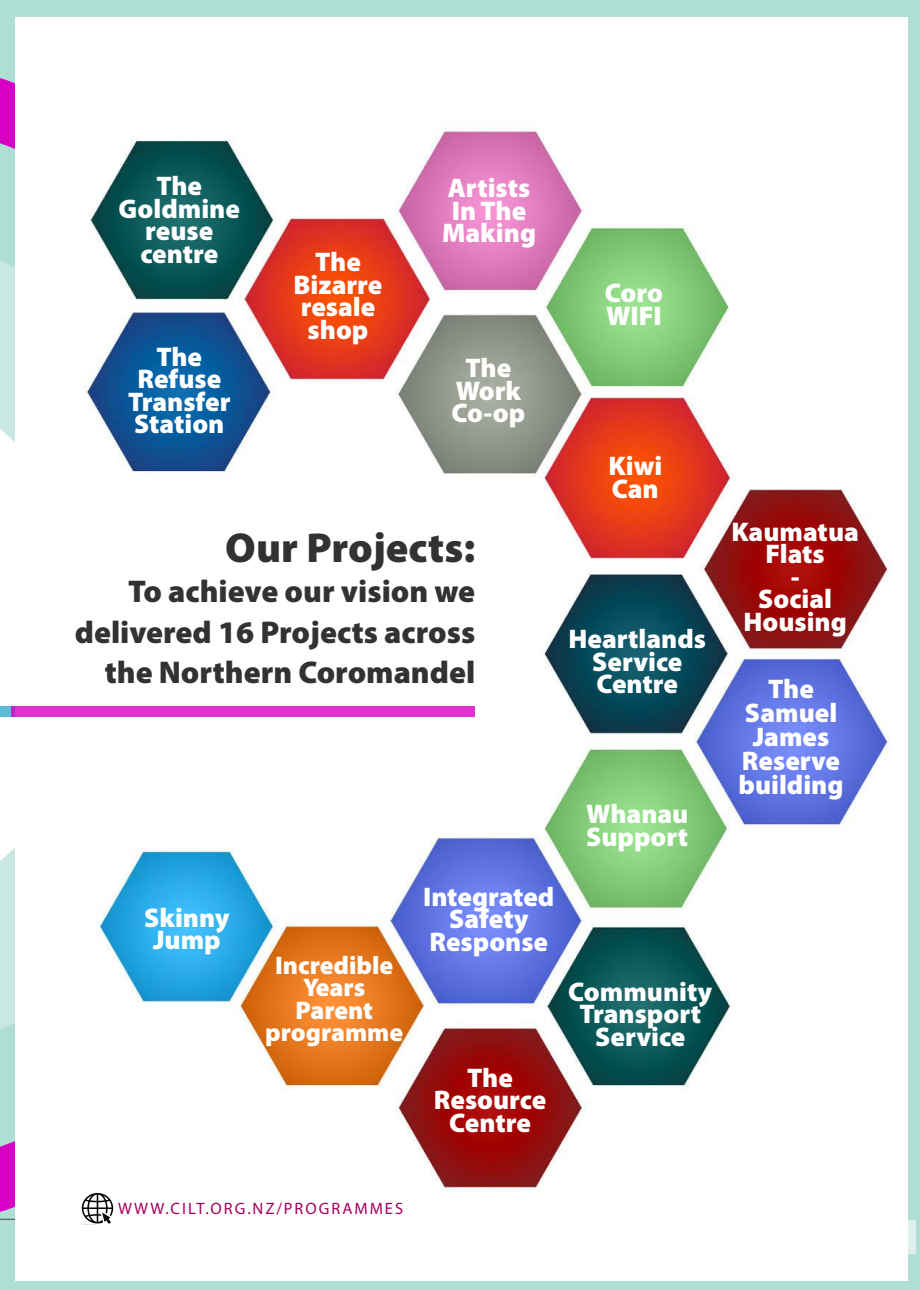
<style>
.page{position:relative;width:920px;height:1290px;background:#afded4}
.page>*{position:absolute;margin:0;border:0;box-sizing:border-box;transform-origin:0 0}
.Tabellenkopfzeile{font:900 42px "Myriad Pro";color:#333233}
.Tabellenkopfzeile-2{font:900 31.5px/40.5px "Myriad Pro";color:#333233;text-align:right}
.Tabellenkopfzeile-3{font:900 27px/22.5px "Myriad Pro";color:#fff}
.Tabellenkopfzeile-4{font:900 25.5px "Myriad Pro";color:#fff}
.sub_heading{font:16.5px "Myriad Pro";letter-spacing:.12em;color:#a2005f}
</style>
<div class="page">
<svg style="left:0;top:49px;width:15px;height:1192px"></svg>
<div style="left:0;top:706px;width:20px;height:10px;background:#5bbcd7"></div>
<div style="left:657px;top:1221px;width:258px;height:33px;background:#dff1ed"></div>
<svg style="left:0;top:1219px;width:14px;height:1px"></svg>
<hr style="left:14px;top:1219px;width:829px;height:1px;background:#333233">
<img style="left:15px;top:18px;width:893px;height:1263px">
<img style="left:80px;top:1193px;width:36px;height:31px">
<div style="left:12px;top:706px;width:463px;height:10px;background:#de31d0"></div>
<p class="Tabellenkopfzeile-3" style="left:156px;top:174px;width:47px">The</p>
<p class="Tabellenkopfzeile-3" style="left:119px;top:197px;width:123px">Goldmine</p>
<p class="Tabellenkopfzeile-3" style="left:145px;top:219px;width:70px">reuse</p>
<p class="Tabellenkopfzeile-3" style="left:140px;top:241px;width:79px">centre</p>
<p class="Tabellenkopfzeile-3" style="left:156px;top:344px;width:47px">The</p>
<p class="Tabellenkopfzeile-3" style="left:137px;top:367px;width:85px">Refuse</p>
<p class="Tabellenkopfzeile-3" style="left:128px;top:389px;width:104px">Transfer</p>
<p class="Tabellenkopfzeile-3" style="left:134px;top:412px;width:92px">Station</p>
<p class="Tabellenkopfzeile-3" style="left:315px;top:250px;width:47px">The</p>
<p class="Tabellenkopfzeile-3" style="left:294px;top:272px;width:90px">Bizarre</p>
<p class="Tabellenkopfzeile-3" style="left:301px;top:295px;width:76px">resale shop</p>
<p class="Tabellenkopfzeile-3" style="left:448px;top:176px;width:84px">Artists</p>
<p class="Tabellenkopfzeile-3" style="left:452px;top:198px;width:76px">In The</p>
<p class="Tabellenkopfzeile-3" style="left:442px;top:221px;width:95px">Making</p>
<p class="Tabellenkopfzeile-3" style="left:465px;top:356px;width:47px">The</p>
<p class="Tabellenkopfzeile-3" style="left:456px;top:378px;width:67px">Work</p>
<p class="Tabellenkopfzeile-3" style="left:452px;top:401px;width:75px">Co-op</p>
<p class="Tabellenkopfzeile" style="left:225px;top:519px;width:252px">Our Projects:</p>
<p class="Tabellenkopfzeile-2" style="left:75px;top:570px;width:402px">To achieve our vision we delivered 16 Projects across the Northern Coromandel</p>
<p class="Tabellenkopfzeile-3" style="left:605px;top:281px;width:60px">Coro</p>
<p class="Tabellenkopfzeile-3" style="left:606px;top:303px;width:57px">WIFI</p>
<p class="Tabellenkopfzeile-3" style="left:608px;top:454px;width:55px">Kiwi</p>
<p class="Tabellenkopfzeile-3" style="left:612px;top:476px;width:48px">Can</p>
<p class="Tabellenkopfzeile-3" style="left:568px;top:627px;width:139px">Heartlands</p>
<p class="Tabellenkopfzeile-3" style="left:592px;top:649px;width:92px">Service</p>
<p class="Tabellenkopfzeile-3" style="left:596px;top:672px;width:83px">Centre</p>
<p class="Tabellenkopfzeile-3" style="left:144px;top:905px;width:87px">Skinny</p>
<p class="Tabellenkopfzeile-3" style="left:153px;top:928px;width:69px">Jump</p>
<p class="Tabellenkopfzeile-4" style="left:275px;top:948px;width:120px">Incredible</p>
<p class="Tabellenkopfzeile-4" style="left:303px;top:971px;width:64px">Years</p>
<p class="Tabellenkopfzeile-4" style="left:295px;top:993px;width:79px">Parent</p>
<p class="Tabellenkopfzeile-4" style="left:265px;top:1016px;width:140px">programme</p>
<p class="Tabellenkopfzeile-3" style="left:423px;top:884px;width:133px;text-align:center">Integrated<br>Safety</p>
<p class="Tabellenkopfzeile-3" style="left:429px;top:929px;width:120px">Response</p>
<p class="Tabellenkopfzeile-3" style="left:467px;top:1065px;width:47px">The</p>
<p class="Tabellenkopfzeile-3" style="left:434px;top:1087px;width:114px">Resource</p>
<p class="Tabellenkopfzeile-3" style="left:449px;top:1110px;width:83px">Centre</p>
<p class="Tabellenkopfzeile-3" style="left:586px;top:802px;width:104px">Whanau</p>
<p class="Tabellenkopfzeile-3" style="left:586px;top:824px;width:104px">Support</p>
<p class="Tabellenkopfzeile-3" style="left:568px;top:979px;width:145px">Community</p>
<p class="Tabellenkopfzeile-3" style="left:579px;top:1002px;width:123px">Transport</p>
<p class="Tabellenkopfzeile-3" style="left:595px;top:1024px;width:92px">Service</p>
<p class="Tabellenkopfzeile-3" style="left:731px;top:519px;width:129px">Kaumatua</p>
<p class="Tabellenkopfzeile-3" style="left:765px;top:542px;width:61px">Flats</p>
<p class="Tabellenkopfzeile-3" style="left:791px;top:564px;width:10px">-</p>
<p class="Tabellenkopfzeile-3" style="left:743px;top:587px;width:105px;text-align:center">Social<br>Housing</p>
<p class="Tabellenkopfzeile-3" style="left:768px;top:676px;width:47px">The</p>
<p class="Tabellenkopfzeile-3" style="left:745px;top:699px;width:94px;line-height:24px">Samuel<br>James</p>
<p class="Tabellenkopfzeile-3" style="left:742px;top:748px;width:100px">Reserve</p>
<p class="Tabellenkopfzeile-3" style="left:739px;top:772px;width:107px">building</p>
<p class="sub_heading" style="left:118px;top:1198px;width:287px">WWW.CILT.ORG.NZ/PROGRAMMES</p>
</div>
